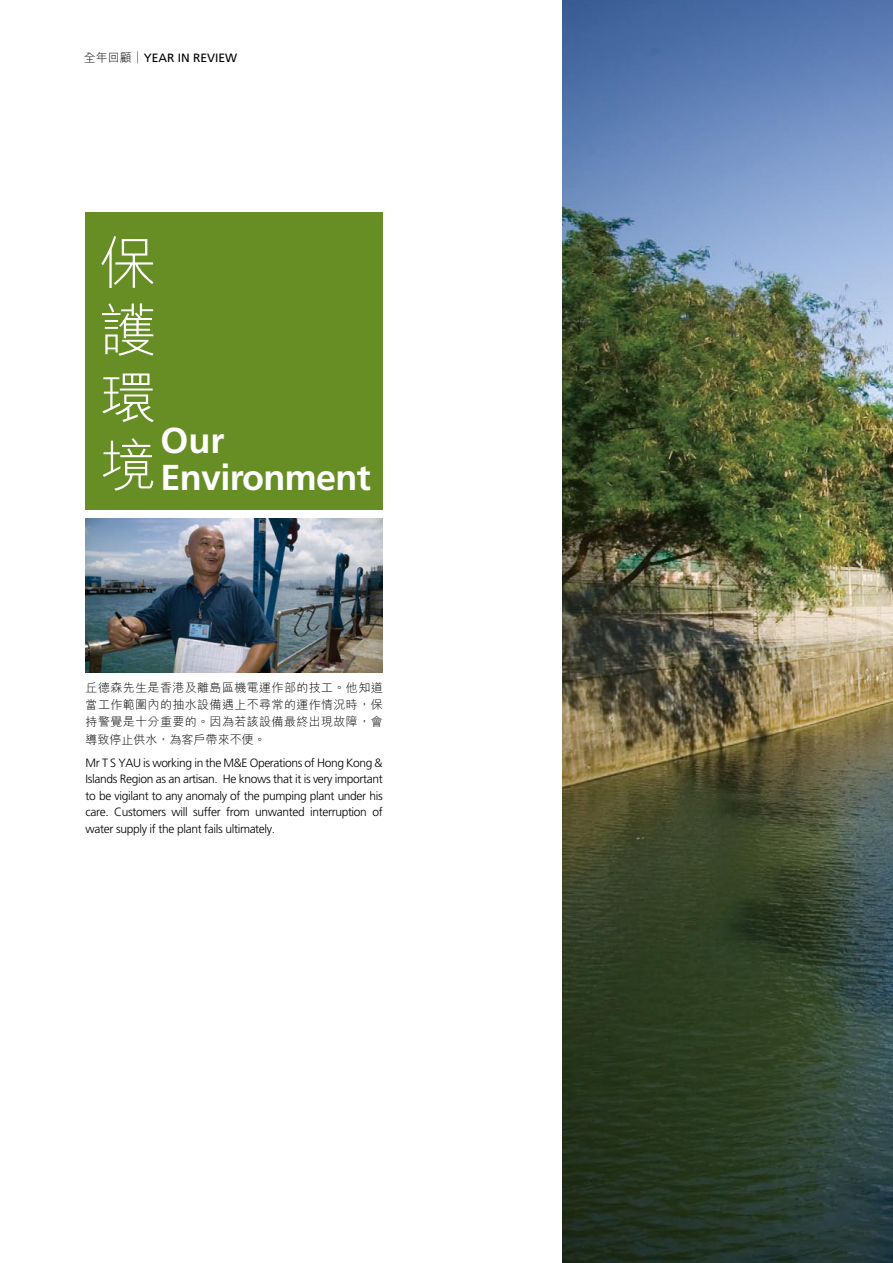
<style>
.page{position:relative;width:893px;height:1263px;background:#fff}
.page>*{position:absolute;margin:0;border:0;box-sizing:border-box;transform-origin:0 0}
.t1{font:300 57px/67.5px "M Hei HK";color:#fff;text-align:justify}
.t2{font:700 37.5px "Frutiger";letter-spacing:-.02em;color:#fff}
.t3{font:700 36px/37.5px "Frutiger";letter-spacing:-.02em;color:#fff}
.t4{font:300 12px/16.5px "Frutiger";letter-spacing:-.03em;color:#000;text-align:justify}
.t5{font:300 12px/17.2px "M Hei HK";letter-spacing:.035em;color:#000;text-align:justify}
.t6{font:12px "Frutiger";color:#000}
.s1{font-family:"M Hei HK";font-weight:300}
.s2{font-family:"M Hei HK";font-weight:300;font-size:57px}
</style>
<div class="page">
<img style="left:562px;top:0;width:331px;height:1263px">
<img style="left:85px;top:519px;width:298px;height:154px">
<div style="left:85px;top:213px;width:298px;height:297px;background:#668e25"></div>
<p class="t6" style="left:84px;top:51px;width:155px"><span class="s1">全年回顧︱</span>YEAR IN REVIEW</p>
<h1 class="t1" style="left:99px;top:227px;width:58px">保護環境</h1>
<h1 class="t1" style="left:99px;top:227px;width:58px">生命泉</h1>
<h2 class="t2" style="left:99px;top:456px;width:244px"><span class="s2">源</span> Our Water</h2>
<h3 class="t3" style="left:161px;top:421px;width:212px">Our<br>Environment</h3>
<p class="t5" style="left:86px;top:678px;width:299px">丘德森先生是香港及離島區機電運作部的技工。他知道當工作範圍內的抽水設備遇上不尋常的運作情況時，保持警覺是十分重要的。因為若該設備最終出現故障，會導致停止供水，為客戶帶來不便。</p>
<p class="t4" style="left:86px;top:754px;width:299px">Mr T S YAU is working in the M&amp;E Operations of Hong Kong &amp; Islands Region as an artisan. He knows that it is very important to be vigilant to any anomaly of the pumping plant under his care. Customers will suffer from unwanted interruption of water supply if the plant fails ultimately.</p>
</div>
